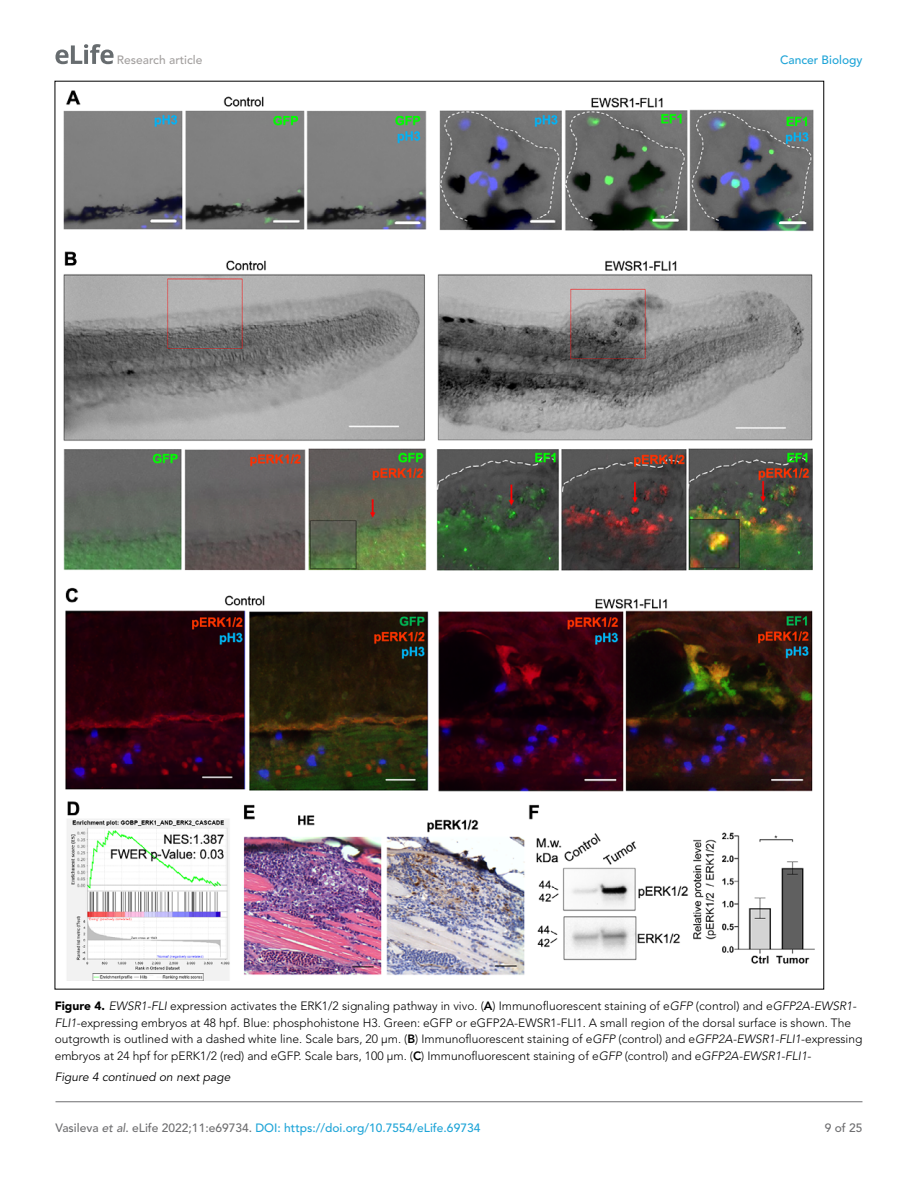
<style>
.page{position:relative;width:918px;height:1188px;background:#fff}
.page>*{position:absolute;margin:0;border:0;box-sizing:border-box;transform-origin:0 0}
.t1{font:300 12px/16.5px "Avenir LT Std";color:#000}
.t2{font:500 12px "Avenir LT Std";color:#1ea4d7}
.t3{font:italic 12px "Avenir LT Std";color:#000}
.t4{font:500 12px "Avenir LT Std";color:#a3a09f}
.t5{font:500 12px "Avenir LT Std";color:#6e6e70}
.s1{font-weight:900}
.s2{font-style:italic}
.s3{font-weight:800}
.s4{color:#6e6e70}
.s5{font-style:italic;color:#6e6e70}
</style>
<div class="page">
<svg style="left:55px;top:44px;width:59px;height:20px"></svg>
<hr style="left:56px;top:1101px;width:806px;height:1px;background:#6e6e70">
<img style="left:64px;top:90px;width:751px;height:890px">
<p class="t4" style="left:117px;top:53px;width:87px">Research article</p>
<p class="t2" style="left:780px;top:53px;width:84px">Cancer Biology</p>
<p class="t1" style="left:55px;top:998px;width:809px"><span class="s1">Figure 4.</span> <span class="s2">EWSR1-FLI</span> expression activates the ERK1/2 signaling pathway in vivo. (<span class="s3">A</span>) Immunofluorescent staining of e<span class="s2">GFP</span> (control) and e<span class="s2">GFP2A-EWSR1- FLI1</span>-expressing embryos at 48 hpf. Blue: phosphohistone H3. Green: eGFP or eGFP2A-EWSR1-FLI1. A small region of the dorsal surface is shown. The outgrowth is outlined with a dashed white line. Scale bars, 20 μm. (<span class="s3">B</span>) Immunofluorescent staining of e<span class="s2">GFP</span> (control) and e<span class="s2">GFP2A-EWSR1-FLI1</span>-expressing embryos at 24 hpf for pERK1/2 (red) and eGFP. Scale bars, 100 μm. (<span class="s3">C</span>) Immunofluorescent staining of e<span class="s2">GFP</span> (control) and e<span class="s2">GFP2A-EWSR1-FLI1</span>-</p>
<p class="t3" style="left:55px;top:1070px;width:177px">Figure 4 continued on next page</p>
<p class="t2" style="left:56px;top:1121px;width:426px"><span class="s4">Vasileva</span> <span class="s5">et al</span><span class="s4">. eLife 2022;11:e69734.</span> DOI: https://doi.org/10.7554/eLife.69734</p>
<p class="t5" style="left:825px;top:1121px;width:39px">9 of 25</p>
</div>
